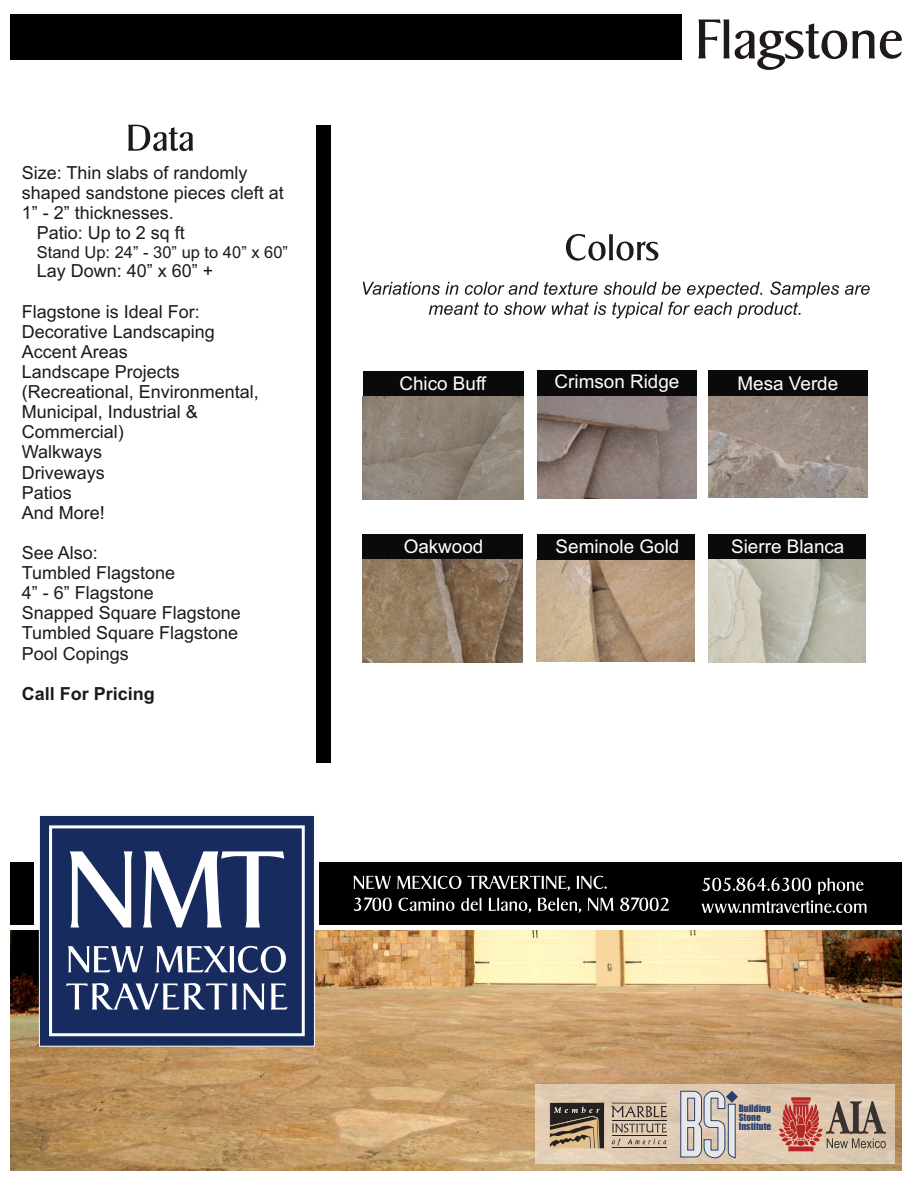
<style>
.page{position:relative;width:918px;height:1188px;background:#fff}
.page>*{position:absolute;margin:0;border:0;box-sizing:border-box;transform-origin:0 0}
.t1{font:18.9px "Arial";color:#fff}
.t2{font:18px/20.1px "Arial";color:#1f1a17}
.t3{font:700 18px "Arial";color:#1f1a17}
.t4{font:16.5px "Arial";color:#1f1a17}
.t5{font:9.3px/8.9px "Impact";color:#29406e}
</style>
<div class="page">
<img style="left:10px;top:936px;width:892px;height:234px">
<div style="left:10px;top:15px;width:672px;height:45px;background:#000"></div>
<div style="left:316px;top:125px;width:14px;height:637px;background:#000"></div>
<img style="left:537px;top:560px;width:158px;height:102px">
<div style="left:320px;top:862px;width:582px;height:63px;background:#000"></div>
<div style="left:535px;top:1085px;width:360px;height:79px;background:#fff;opacity:.5"></div>
<div style="left:10px;top:862px;width:24px;height:63px;background:#000"></div>
<svg style="left:680px;top:1091px;width:58px;height:67px"></svg>
<hr style="left:612px;top:1135px;width:54px;height:1px;background:#262121">
<hr style="left:612px;top:1148px;width:55px;height:1px;background:#262121">
<hr style="left:612px;top:1120px;width:55px;height:1px;background:#262121">
<svg style="left:611px;top:1103px;width:57px;height:14px"></svg>
<svg style="left:612px;top:1124px;width:55px;height:9px"></svg>
<svg style="left:612px;top:1139px;width:9px;height:6px"></svg>
<svg style="left:550px;top:1103px;width:54px;height:46px"></svg>
<svg style="left:628px;top:1139px;width:38px;height:6px"></svg>
<svg style="left:353px;top:876px;width:316px;height:37px"></svg>
<svg style="left:701px;top:878px;width:166px;height:35px"></svg>
<svg style="left:363px;top:282px;width:507px;height:37px"></svg>
<svg style="left:128px;top:125px;width:65px;height:26px"></svg>
<svg style="left:566px;top:234px;width:92px;height:27px"></svg>
<svg style="left:779px;top:1097px;width:107px;height:54px"></svg>
<svg style="left:39px;top:816px;width:276px;height:231px;fill:#172b5e"></svg>
<svg style="left:48px;top:824px;width:258px;height:214px;fill:#172b5e"></svg>
<svg style="left:70px;top:851px;width:214px;height:77px"></svg>
<svg style="left:68px;top:946px;width:218px;height:27px"></svg>
<svg style="left:66px;top:983px;width:222px;height:27px"></svg>
<svg style="left:698px;top:20px;width:204px;height:50px"></svg>
<div style="left:363px;top:371px;width:161px;height:25px;background:#0a0a0a"></div>
<div style="left:537px;top:371px;width:159px;height:25px;background:#0a0a0a"></div>
<div style="left:363px;top:534px;width:160px;height:26px;background:#0a0a0a"></div>
<div style="left:537px;top:534px;width:158px;height:26px;background:#0a0a0a"></div>
<div style="left:708px;top:534px;width:158px;height:26px;background:#0a0a0a"></div>
<div style="left:708px;top:371px;width:159px;height:25px;background:#0a0a0a"></div>
<img style="left:363px;top:396px;width:161px;height:103px">
<img style="left:537px;top:397px;width:160px;height:102px">
<img style="left:708px;top:397px;width:159px;height:101px">
<img style="left:363px;top:560px;width:160px;height:102px">
<img style="left:708px;top:560px;width:158px;height:102px">
<p class="t2" style="left:22px;top:164px;width:227px">Size: Thin slabs of randomly</p>
<p class="t2" style="left:22px;top:184px;width:264px">shaped sandstone pieces cleft at</p>
<p class="t2" style="left:22px;top:204px;width:154px">1” - 2” thicknesses.</p>
<p class="t2" style="left:37px;top:224px;width:150px">Patio: Up to 2 sq ft</p>
<p class="t4" style="left:37px;top:246px;width:253px">Stand Up: 24” - 30” up to 40” x 60”</p>
<p class="t2" style="left:37px;top:263px;width:178px">Lay Down: 40” x 60” +</p>
<p class="t2" style="left:22px;top:303px;width:239px">Flagstone is Ideal For:<br>Decorative Landscaping<br>Accent Areas<br>Landscape Projects (Recreational, Environmental,<br>Municipal, Industrial &amp;<br>Commercial)<br>Walkways<br>Driveways<br>Patios<br>And More!</p>
<p class="t2" style="left:22px;top:544px;width:221px">See Also:<br>Tumbled Flagstone<br>4” - 6” Flagstone<br>Snapped Square Flagstone<br>Tumbled Square Flagstone<br>Pool Copings</p>
<p class="t3" style="left:22px;top:687px;width:135px">Call For Pricing</p>
<p class="t1" style="left:399px;top:377px;width:88px">Chico Buff</p>
<p class="t1" style="left:555px;top:375px;width:126px">Crimson Ridge</p>
<p class="t1" style="left:738px;top:376px;width:102px">Mesa Verde</p>
<p class="t1" style="left:404px;top:540px;width:81px">Oakwood</p>
<p class="t1" style="left:556px;top:540px;width:125px">Seminole Gold</p>
<p class="t1" style="left:731px;top:540px;width:115px">Sierre Blanca</p>
<p class="t5" style="left:739px;top:1105px;width:34px">Building<br>Stone<br>Institute</p>
</div>
